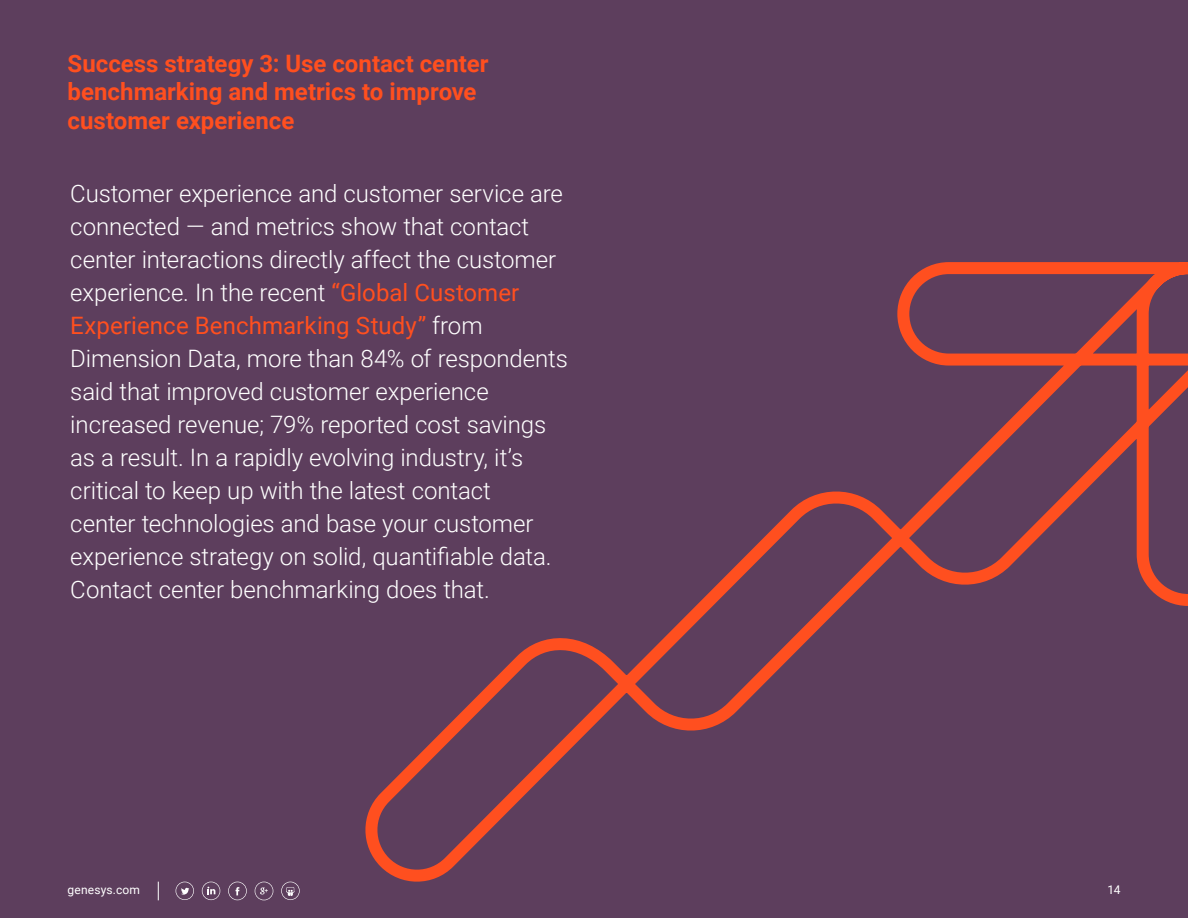
<style>
.page{position:relative;width:1188px;height:918px;background:#5d3e5d}
.page>*{position:absolute;margin:0;border:0;box-sizing:border-box;transform-origin:0 0}
.t1{font:300 24px/33px "Roboto";letter-spacing:-.005em;color:#fff}
.t2{font:700 24px/28.5px "Roboto";color:#ff4f1f}
.t3{font:12px "Roboto";letter-spacing:.015em;color:#fff}
.s1{font-weight:400;color:#ff4f1f}
</style>
<div class="page">
<svg style="left:365px;top:262px;width:823px;height:620px"></svg>
<svg style="left:255px;top:882px;width:18px;height:18px"></svg>
<svg style="left:202px;top:882px;width:18px;height:18px"></svg>
<svg style="left:176px;top:882px;width:18px;height:18px"></svg>
<svg style="left:228px;top:882px;width:19px;height:18px"></svg>
<svg style="left:281px;top:882px;width:19px;height:18px"></svg>
<svg style="left:158px;top:882px;width:1px;height:18px"></svg>
<p class="t2" style="left:68px;top:48px;width:423px">Success strategy 3: Use contact center benchmarking and metrics to improve customer experience</p>
<p class="t1" style="left:70px;top:176px;width:499px">Customer experience and customer service are connected — and metrics show that contact center interactions directly affect the customer experience. In the recent <span class="s1">“Global Customer Experience Benchmarking Study”</span> from Dimension Data, more than 84% of respondents said that improved customer experience increased revenue; 79% reported cost savings as a result. In a rapidly evolving industry, it’s critical to keep up with the latest contact<br>center technologies and base your customer experience strategy on solid, quantifiable data.<br>Contact center benchmarking does that.</p>
<p class="t3" style="left:68px;top:881px;width:74px">genesys.com</p>
<p class="t3" style="left:1107px;top:881px;width:15px">14</p>
</div>
